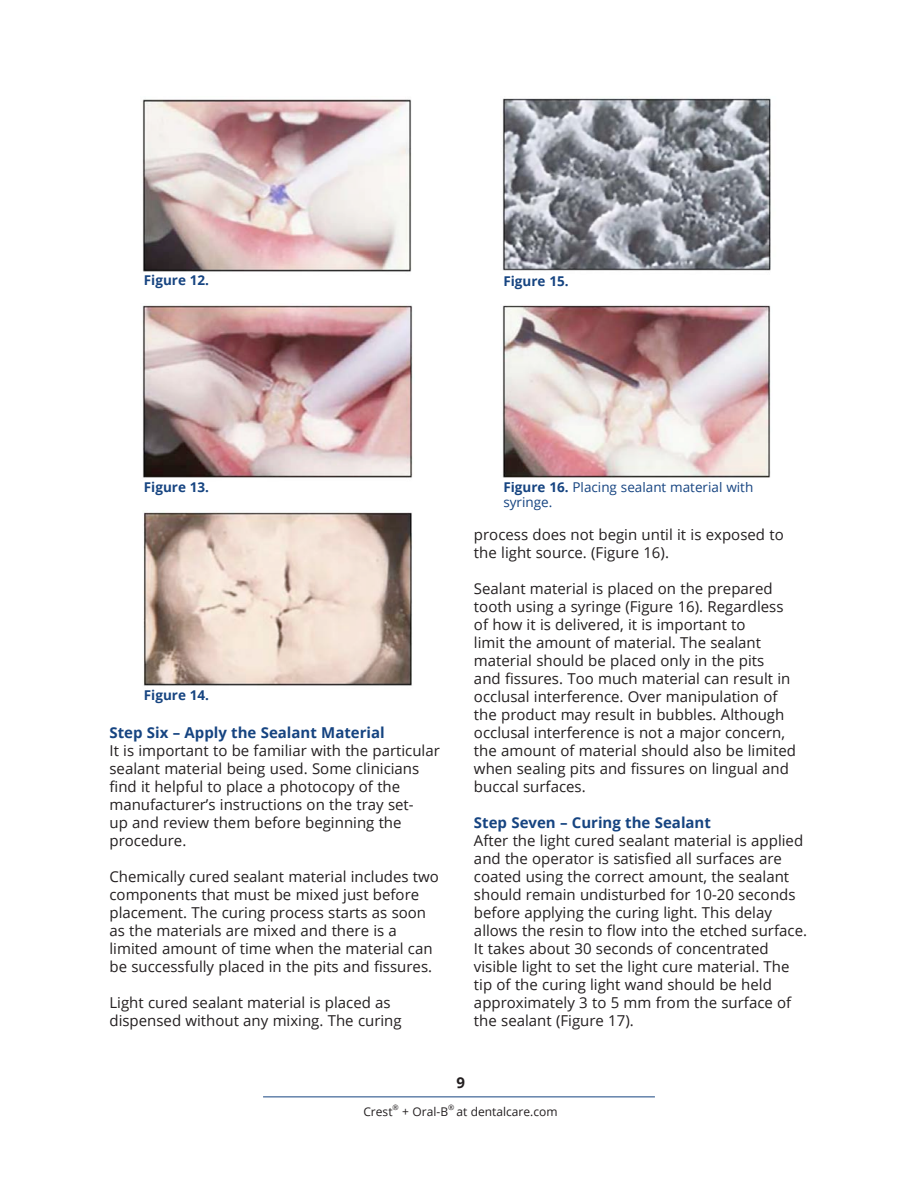
<style>
.page{position:relative;width:918px;height:1188px;background:#fff}
.page>*{position:absolute;margin:0;border:0;box-sizing:border-box;transform-origin:0 0}
.Main_Body{font:15px/18px "Open Sans";color:#231f20}
.Main_Body-2{font:700 15px "Open Sans";color:#164481}
.t1{font:700 15px "Open Sans";color:#231f20}
.Figure{font:13.5px/15px "Open Sans";color:#164481}
.Figure-2{font:700 13.5px "Open Sans";color:#164481}
.t2{font:12px "Open Sans";color:#231f20}
.t3{font:7.5px "Open Sans";color:#231f20}
.s1{font-weight:700}
</style>
<div class="page">
<hr style="left:263px;top:1096px;width:392px;height:1px;background:#164481">
<img style="left:142px;top:99px;width:270px;height:173px">
<img style="left:142px;top:305px;width:271px;height:173px">
<img style="left:143px;top:512px;width:269px;height:174px">
<img style="left:502px;top:98px;width:269px;height:173px">
<img style="left:502px;top:305px;width:269px;height:173px">
<p class="Figure-2" style="left:144px;top:271px;width:67px">Figure 12.</p>
<p class="Figure-2" style="left:503px;top:272px;width:67px">Figure 15.</p>
<p class="Figure-2" style="left:144px;top:477px;width:67px">Figure 13.</p>
<p class="Figure-2" style="left:144px;top:685px;width:67px">Figure 14.</p>
<p class="Main_Body-2" style="left:109px;top:722px;width:277px">Step Six – Apply the Sealant Material</p>
<p class="Main_Body" style="left:109px;top:741px;width:332px">It is important to be familiar with the particular sealant material being used. Some clinicians find it helpful to place a photocopy of the manufacturer’s instructions on the tray set-<br>up and review them before beginning the procedure.</p>
<p class="Main_Body" style="left:109px;top:867px;width:331px">Chemically cured sealant material includes two components that must be mixed just before placement. The curing process starts as soon as the materials are mixed and there is a limited amount of time when the material can be successfully placed in the pits and fissures.</p>
<p class="Main_Body" style="left:109px;top:993px;width:294px">Light cured sealant material is placed as dispensed without any mixing. The curing</p>
<p class="Figure" style="left:503px;top:480px;width:251px"><span class="s1">Figure 16.</span> Placing sealant material with syringe.</p>
<p class="Main_Body" style="left:474px;top:525px;width:311px">process does not begin until it is exposed to the light source. (Figure 16).</p>
<p class="Main_Body" style="left:474px;top:579px;width:324px">Sealant material is placed on the prepared tooth using a syringe (Figure 16). Regardless of how it is delivered, it is important to<br>limit the amount of material. The sealant material should be placed only in the pits<br>and fissures. Too much material can result in occlusal interference. Over manipulation of the product may result in bubbles. Although occlusal interference is not a major concern, the amount of material should also be limited when sealing pits and fissures on lingual and buccal surfaces.</p>
<p class="Main_Body-2" style="left:474px;top:812px;width:239px">Step Seven – Curing the Sealant</p>
<p class="Main_Body" style="left:474px;top:831px;width:335px">After the light cured sealant material is applied and the operator is satisfied all surfaces are coated using the correct amount, the sealant should remain undisturbed for 10‑20 seconds before applying the curing light. This delay allows the resin to flow into the etched surface.<br>It takes about 30 seconds of concentrated visible light to set the light cure material. The tip of the curing light wand should be held approximately 3 to 5 mm from the surface of the sealant (Figure 17).</p>
<p class="t1" style="left:456px;top:1072px;width:10px">9</p>
<p class="t2" style="left:363px;top:1103px;width:31px">Crest</p>
<p class="t3" style="left:393px;top:1102px;width:8px">®</p>
<p class="t2" style="left:402px;top:1103px;width:47px">+ Oral-B</p>
<p class="t3" style="left:448px;top:1102px;width:8px">®</p>
<p class="t2" style="left:457px;top:1103px;width:103px">at dentalcare.com</p>
</div>
